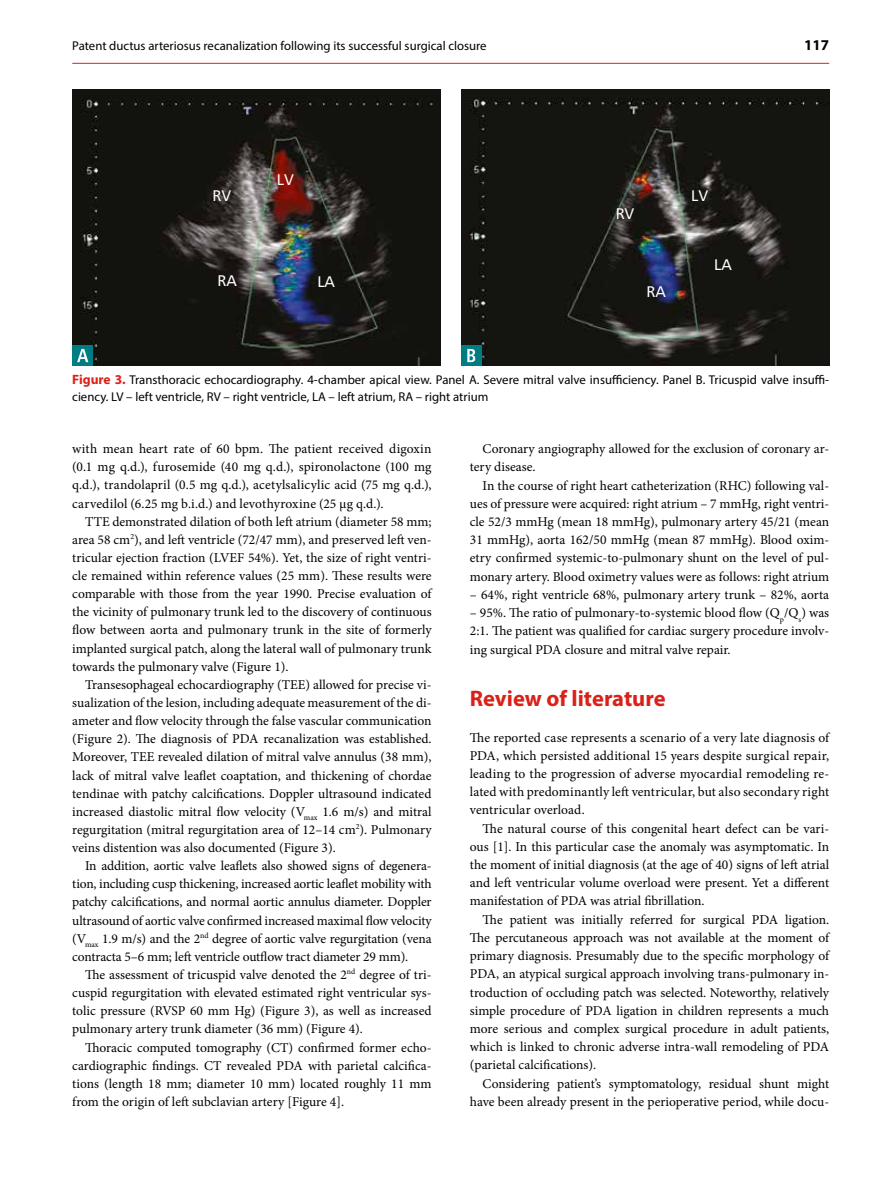
<style>
.page{position:relative;width:893px;height:1191px;background:#fff}
.page>*{position:absolute;margin:0;border:0;box-sizing:border-box;transform-origin:0 0}
.t1{font:700 22.5px "Myriad Pro";color:#da2118}
.t2{font:700 15px "Myriad Pro";color:#000}
.t3{font:14.7px "Humnst 777 PL";color:#fff}
.t4{font:13.5px/18.1px "Minion Pro";color:#000;text-align:justify}
.t5{font:12.75px/16.5px "Myriad Pro";color:#000}
.s1{font-weight:700;font-size:13.5px;color:#da2118}
</style>
<div class="page">
<hr style="left:72px;top:63px;width:757px;height:1px;background:#da2118">
<img style="left:72px;top:89px;width:369px;height:276px">
<img style="left:461px;top:89px;width:368px;height:276px">
<div style="left:72px;top:345px;width:21px;height:20px;background:#007d83"></div>
<svg style="left:77px;top:349px;width:11px;height:13px"></svg>
<div style="left:461px;top:345px;width:21px;height:20px;background:#007d83"></div>
<svg style="left:467px;top:349px;width:8px;height:13px"></svg>
<p class="t5" style="left:72px;top:37px;width:416px">Patent ductus arteriosus recanalization following its successful surgical closure</p>
<p class="t2" style="left:804px;top:35px;width:26px">117</p>
<p class="t3" style="left:213px;top:186px;width:20px">RV</p>
<p class="t3" style="left:218px;top:271px;width:20px">RA</p>
<p class="t3" style="left:277px;top:170px;width:18px">LV</p>
<p class="t3" style="left:317px;top:272px;width:19px">LA</p>
<p class="t3" style="left:616px;top:204px;width:20px">RV</p>
<p class="t3" style="left:647px;top:282px;width:20px">RA</p>
<p class="t3" style="left:691px;top:186px;width:18px">LV</p>
<p class="t3" style="left:714px;top:255px;width:19px">LA</p>
<p class="t5" style="left:72px;top:371px;width:758px"><span class="s1">Figure 3.</span> Transthoracic echocardiography. 4‑chamber apical view. Panel A. Severe mitral valve insufficiency. Panel B. Tricuspid valve insuffi&shy;ciency. LV – left ventricle, RV – right ventricle, LA – left atrium, RA – right atrium</p>
<p class="t4" style="left:72px;top:440px;width:361px">with mean heart rate of 60 bpm. The patient received digoxin (0.1 mg q.d.), furosemide (40 mg q.d.), spironolactone (100 mg q.d.), trandolapril (0.5 mg q.d.), acetylsalicylic acid (75 mg q.d.), carvedilol (6.25 mg b.i.d.) and levothyroxine (25 μg q.d.).</p>
<p class="t4" style="left:72px;top:512px;width:361px;text-indent:13px">TTE demonstrated dilation of both left atrium (diameter 58 mm; area 58 cm<sup>2</sup>), and left ventricle (72/47 mm), and preserved left ven‑ tricular ejection fraction (LVEF 54%). Yet, the size of right ventri‑ cle remained within reference values (25 mm). These results were comparable with those from the year 1990. Precise evaluation of the vicinity of pulmonary trunk led to the discovery of continuous flow between aorta and pulmonary trunk in the site of formerly implanted surgical patch, along the lateral wall of pulmonary trunk towards the pulmonary valve (Figure 1).</p>
<p class="t4" style="left:72px;top:675px;width:361px;text-indent:13px">Transesophageal echocardiography (TEE) allowed for precise vi‑ sualization of the lesion, including adequate measurement of the di‑ ameter and flow velocity through the false vascular communication (Figure 2). The diagnosis of PDA recanalization was established.<br>Moreover, TEE revealed dilation of mitral valve annulus (38 mm), lack of mitral valve leaflet coaptation, and thickening of chordae tendinae with patchy calcifications. Doppler ultrasound indicated increased diastolic mitral flow velocity (V<sub>max</sub> 1.6 m/s) and mitral regurgitation (mitral regurgitation area of 12–14 cm<sup>2</sup>). Pulmonary veins distention was also documented (Figure 3).</p>
<p class="t4" style="left:72px;top:857px;width:361px;text-indent:13px">In addition, aortic valve leaflets also showed signs of degenera‑ tion, including cusp thickening, increased aortic leaflet mobility with patchy calcifications, and normal aortic annulus diameter. Doppler ultrasound of aortic valve confirmed increased maximal flow velocity (V<sub>max</sub> 1.9 m/s) and the 2<sup>nd</sup> degree of aortic valve regurgitation (vena contracta 5–6 mm; left ventricle outflow tract diameter 29 mm).</p>
<p class="t4" style="left:72px;top:965px;width:361px;text-indent:13px">The assessment of tricuspid valve denoted the 2<sup>nd</sup> degree of tri‑ cuspid regurgitation with elevated estimated right ventricular sys‑ tolic pressure (RVSP 60 mm Hg) (Figure 3), as well as increased pulmonary artery trunk diameter (36 mm) (Figure 4).</p>
<p class="t4" style="left:72px;top:1038px;width:361px;text-indent:13px">Thoracic computed tomography (CT) confirmed former echo‑ cardiographic findings. CT revealed PDA with parietal calcifica‑ tions (length 18 mm; diameter 10 mm) located roughly 11 mm from the origin of left subclavian artery [Figure 4].</p>
<p class="t4" style="left:470px;top:440px;width:361px;text-indent:13px">Coronary angiography allowed for the exclusion of coronary ar‑ tery disease.</p>
<p class="t4" style="left:470px;top:476px;width:361px;text-indent:13px">In the course of right heart catheterization (RHC) following val‑ ues of pressure were acquired: right atrium – 7 mmHg, right ventri‑ cle 52/3 mmHg (mean 18 mmHg), pulmonary artery 45/21 (mean 31 mmHg), aorta 162/50 mmHg (mean 87 mmHg). Blood oxim‑ etry confirmed systemic‑to‑pulmonary shunt on the level of pul‑ monary artery. Blood oximetry values were as follows: right atrium</p>
<p class="t4" style="left:470px;top:585px;width:361px">– 64%, right ventricle 68%, pulmonary artery trunk – 82%, aorta</p>
<p class="t4" style="left:470px;top:604px;width:361px">– 95%. The ratio of pulmonary‑to‑systemic blood flow (Q<sub>p</sub>/Q<sub>s</sub>) was 2:1. The patient was qualified for cardiac surgery procedure involv‑ ing surgical PDA closure and mitral valve repair.</p>
<h1 class="t1" style="left:470px;top:684px;width:197px">Review of literature</h1>
<p class="t4" style="left:470px;top:728px;width:361px">The reported case represents a scenario of a very late diagnosis of PDA, which persisted additional 15 years despite surgical repair, leading to the progression of adverse myocardial remodeling re‑ lated with predominantly left ventricular, but also secondary right ventricular overload.</p>
<p class="t4" style="left:470px;top:819px;width:361px;text-indent:13px">The natural course of this congenital heart defect can be vari‑ ous [1]. In this particular case the anomaly was asymptomatic. In the moment of initial diagnosis (at the age of 40) signs of left atrial and left ventricular volume overload were present. Yet a different manifestation of PDA was atrial fibrillation.</p>
<p class="t4" style="left:470px;top:910px;width:361px;text-indent:13px">The patient was initially referred for surgical PDA ligation.<br>The percutaneous approach was not available at the moment of primary diagnosis. Presumably due to the specific morphology of PDA, an atypical surgical approach involving trans‑pulmonary in‑ troduction of occluding patch was selected. Noteworthy, relatively simple procedure of PDA ligation in children represents a much more serious and complex surgical procedure in adult patients, which is linked to chronic adverse intra‑wall remodeling of PDA (parietal calcifications).</p>
<p class="t4" style="left:470px;top:1074px;width:361px;text-align:right">Considering patient’s symptomatology, residual shunt might have been already present in the perioperative period, while docu‑</p>
</div>
